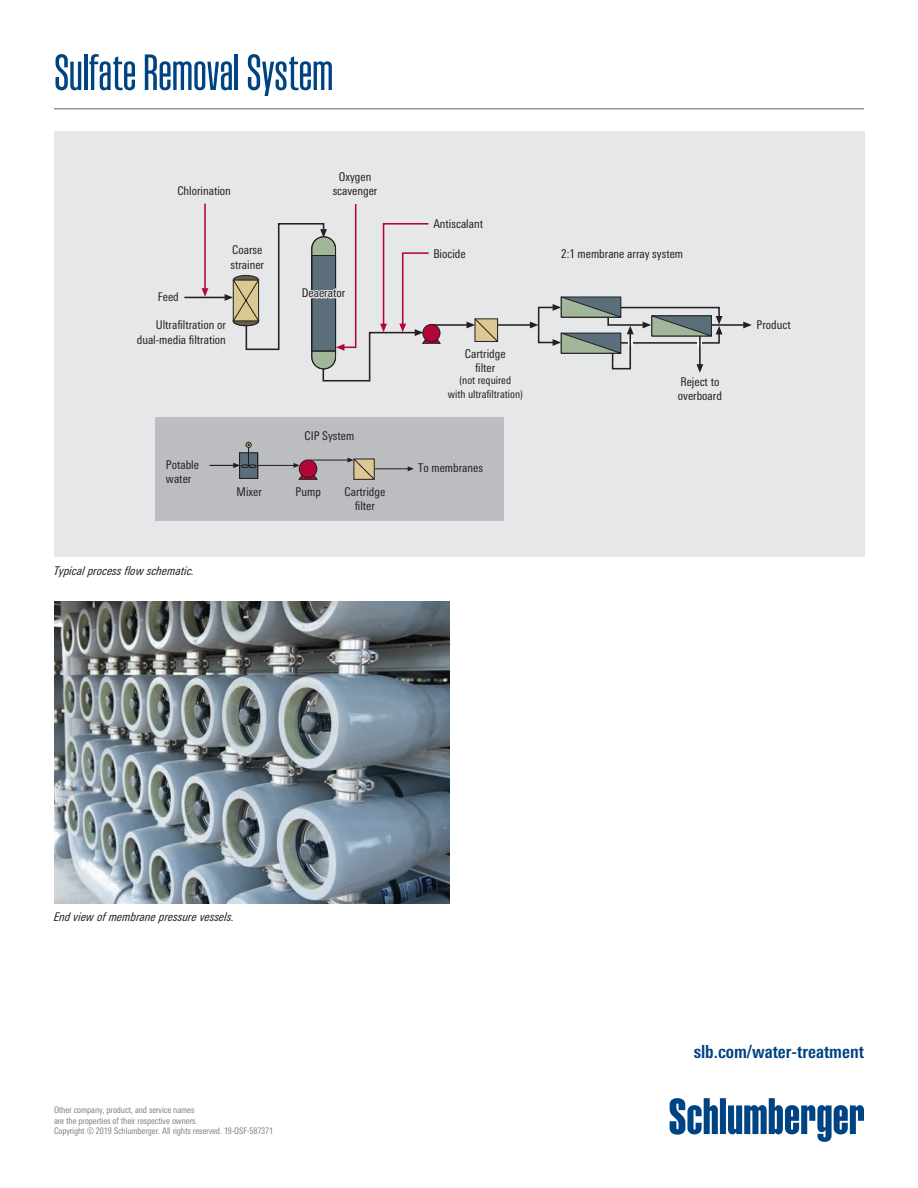
<style>
.page{position:relative;width:918px;height:1188px;background:#fff}
.page>*{position:absolute;margin:0;border:0;box-sizing:border-box;transform-origin:0 0}
.t1{font:300 49.95px "Schlumberger Con";letter-spacing:-.035em;color:#004382}
.t2{font:700 condensed 18px "Univers Next Pro";color:#004382}
.t3{font:condensed 12px/14.2px "Univers Next Pro";color:#231f20}
.t4{font:italic condensed 12px "Univers Next Pro";color:#231f20}
.t5{font:condensed 10.95px/14.2px "Univers Next Pro";color:#231f20;text-align:center}
.t6{font:condensed 9px/10.5px "Univers Next Pro";letter-spacing:-.015em;color:#808285}
</style>
<div class="page">
<svg style="left:670px;top:1098px;width:194px;height:44px"></svg>
<div style="left:54px;top:131px;width:810px;height:426px;background:#e6e7e9"></div>
<hr style="left:709px;top:324px;width:35px;height:2px;background:#231f20">
<svg style="left:743px;top:322px;width:9px;height:6px"></svg>
<hr style="left:495px;top:324px;width:35px;height:2px;background:#231f20">
<svg style="left:530px;top:322px;width:8px;height:6px"></svg>
<hr style="left:432px;top:324px;width:35px;height:2px;background:#231f20">
<svg style="left:467px;top:318px;width:32px;height:24px"></svg>
<hr style="left:184px;top:297px;width:41px;height:1px;background:#231f20">
<div style="left:538px;top:307px;width:16px;height:36px;border:2px solid #231f20"></div>
<svg style="left:553px;top:296px;width:170px;height:77px"></svg>
<div style="left:155px;top:418px;width:349px;height:103px;background:#bcbdc0"></div>
<hr style="left:370px;top:468px;width:38px;height:1px;background:#231f20">
<svg style="left:408px;top:466px;width:6px;height:5px"></svg>
<hr style="left:310px;top:460px;width:38px;height:1px;background:#231f20">
<hr style="left:256px;top:465px;width:38px;height:1px;background:#231f20">
<svg style="left:294px;top:463px;width:24px;height:17px"></svg>
<div style="left:299px;top:460px;width:18px;height:18px;background:#b50536;border-radius:50%"></div>
<div style="left:299px;top:460px;width:18px;height:18px;border:1px solid #231f20;border-radius:50%"></div>
<div style="left:240px;top:453px;width:18px;height:25px;background:#5b6f7b"></div>
<div style="left:239px;top:452px;width:19px;height:27px;border:1px solid #231f20"></div>
<svg style="left:348px;top:458px;width:27px;height:22px"></svg>
<svg style="left:210px;top:442px;width:47px;height:26px"></svg>
<hr style="left:204px;top:204px;width:2px;height:85px;background:#b50536">
<svg style="left:202px;top:288px;width:6px;height:9px"></svg>
<svg style="left:225px;top:204px;width:217px;height:178px"></svg>
<img style="left:54px;top:602px;width:396px;height:301px">
<hr style="left:54px;top:108px;width:810px;height:2px;background:#939598">
<h1 class="t1" style="left:54px;top:48px;width:283px">Sulfate Removal System</h1>
<p class="t3" style="left:177px;top:184px;width:55px">Chlorination</p>
<p class="t3" style="left:158px;top:289px;width:23px">Feed</p>
<p class="t3" style="left:230px;top:243px;width:35px">Coarse strainer</p>
<p class="t3" style="left:137px;top:318px;width:91px;text-align:right">Ultrafiltration or dual-media filtration</p>
<p class="t3" style="left:166px;top:457px;width:35px">Potable water</p>
<p class="t3" style="left:333px;top:169px;width:46px;text-align:center">Oxygen scavenger</p>
<p class="t3" style="left:302px;top:286px;width:45px">Deaerator</p>
<p class="t3" style="left:305px;top:429px;width:51px">CIP System</p>
<p class="t4" style="left:54px;top:563px;width:142px">Typical process flow schematic.</p>
<p class="t3" style="left:237px;top:485px;width:27px">Mixer</p>
<p class="t3" style="left:296px;top:485px;width:27px">Pump</p>
<p class="t3" style="left:345px;top:485px;width:42px;text-align:center">Cartridge filter</p>
<p class="t3" style="left:433px;top:217px;width:51px">Antiscalant</p>
<p class="t3" style="left:433px;top:246px;width:34px">Biocide</p>
<p class="t3" style="left:561px;top:246px;width:123px">2:1 membrane array system</p>
<p class="t3" style="left:465px;top:346px;width:42px;text-align:center">Cartridge filter</p>
<p class="t5" style="left:448px;top:373px;width:77px">(not required<br>with ultrafiltration)</p>
<p class="t3" style="left:418px;top:461px;width:66px">To membranes</p>
<p class="t3" style="left:678px;top:375px;width:46px">Reject to overboard</p>
<p class="t3" style="left:757px;top:318px;width:36px">Product</p>
<p class="t4" style="left:54px;top:910px;width:182px">End view of membrane pressure vessels.</p>
<p class="t6" style="left:54px;top:1105px;width:221px">Other company, product, and service names<br>are the properties of their respective owners.<br>Copyright © 2019 Schlumberger. All rights reserved. 19-OSF-587371</p>
<h2 class="t2" style="left:694px;top:1041px;width:172px">slb.com/water-treatment</h2>
</div>
